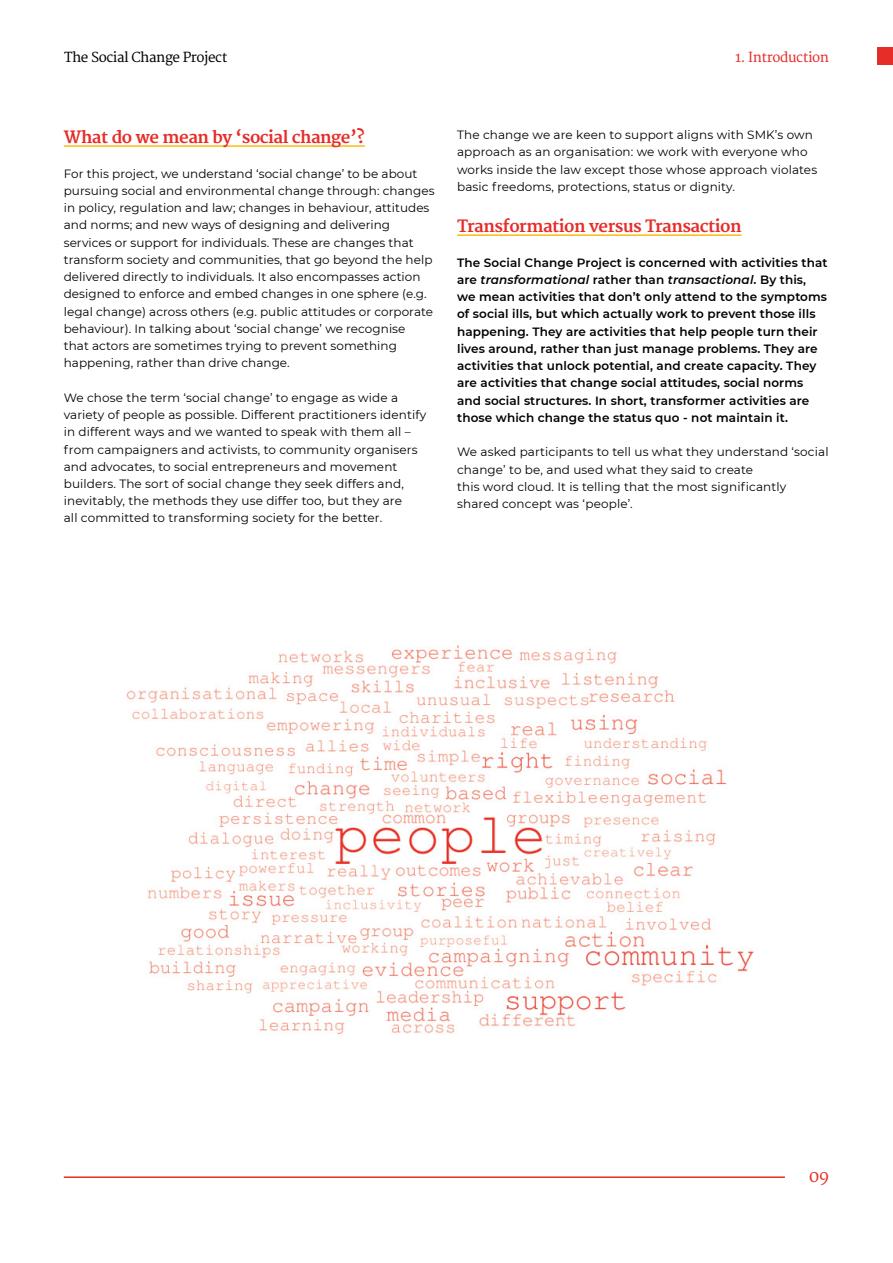
<style>
.page{position:relative;width:893px;height:1263px;background:#fff}
.page>*{position:absolute;margin:0;border:0;box-sizing:border-box;transform-origin:0 0}
.t1{font:700 16.5px "Merriweather";letter-spacing:-.03em;color:#e62d28}
.t2{font:16.5px "Merriweather";color:#e62d28}
.t3{font:13.5px "Merriweather";letter-spacing:-.03em;color:#000}
.t4{font:13.5px "Merriweather";letter-spacing:-.03em;color:#e62d28}
.t5{font:12px/17.2px "Montserrat";letter-spacing:.005em;color:#000}
.t6{font:600 12px/17.2px "Montserrat";letter-spacing:.01em;color:#000}
.s1{font-style:italic}
</style>
<div class="page">
<div style="left:877px;top:47px;width:16px;height:17px;background:#e62d28"></div>
<hr style="left:64px;top:1176px;width:721px;height:2px;background:#e62d28">
<hr style="left:64px;top:145px;width:301px;height:2px;background:#fbbb10">
<img style="left:126px;top:645px;width:628px;height:390px">
<hr style="left:457px;top:234px;width:285px;height:2px;background:#fbbb10">
<p class="t3" style="left:64px;top:49px;width:165px">The Social Change Project</p>
<p class="t4" style="left:735px;top:49px;width:95px">1. Introduction</p>
<h1 class="t1" style="left:64px;top:128px;width:302px">What do we mean by ‘social change’?</h1>
<p class="t5" style="left:64px;top:164px;width:372px">For this project, we understand ‘social change’ to be about pursuing social and environmental change through: changes in policy, regulation and law; changes in behaviour, attitudes and norms; and new ways of designing and delivering services or support for individuals. These are changes that transform society and communities, that go beyond the help delivered directly to individuals. It also encompasses action designed to enforce and embed changes in one sphere (e.g. legal change) across others (e.g. public attitudes or corporate behaviour). In talking about ‘social change’ we recognise<br>that actors are sometimes trying to prevent something happening, rather than drive change.</p>
<p class="t5" style="left:64px;top:388px;width:364px">We chose the term ‘social change’ to engage as wide a variety of people as possible. Different practitioners identify in different ways and we wanted to speak with them all – from campaigners and activists, to community organisers and advocates, to social entrepreneurs and movement builders. The sort of social change they seek differs and, inevitably, the methods they use differ too, but they are<br>all committed to transforming society for the better.</p>
<p class="t5" style="left:457px;top:126px;width:362px">The change we are keen to support aligns with SMK’s own approach as an organisation: we work with everyone who works inside the law except those whose approach violates basic freedoms, protections, status or dignity.</p>
<h1 class="t1" style="left:457px;top:217px;width:286px">Transformation versus Transaction</h1>
<p class="t6" style="left:457px;top:253px;width:372px">The Social Change Project is concerned with activities that are <span class="s1">transformational</span> rather than <span class="s1">transactional</span>. By this, we mean activities that don’t only attend to the symptoms of social ills, but which actually work to prevent those ills happening. They are activities that help people turn their lives around, rather than just manage problems. They are activities that unlock potential, and create capacity. They are activities that change social attitudes, social norms and social structures. In short, transformer activities are those which change the status quo - not maintain it.</p>
<p class="t5" style="left:457px;top:443px;width:373px">We asked participants to tell us what they understand ‘social change’ to be, and used what they said to create<br>this word cloud. It is telling that the most significantly shared concept was ‘people’.</p>
<h1 class="t2" style="left:809px;top:1166px;width:22px">09</h1>
</div>
